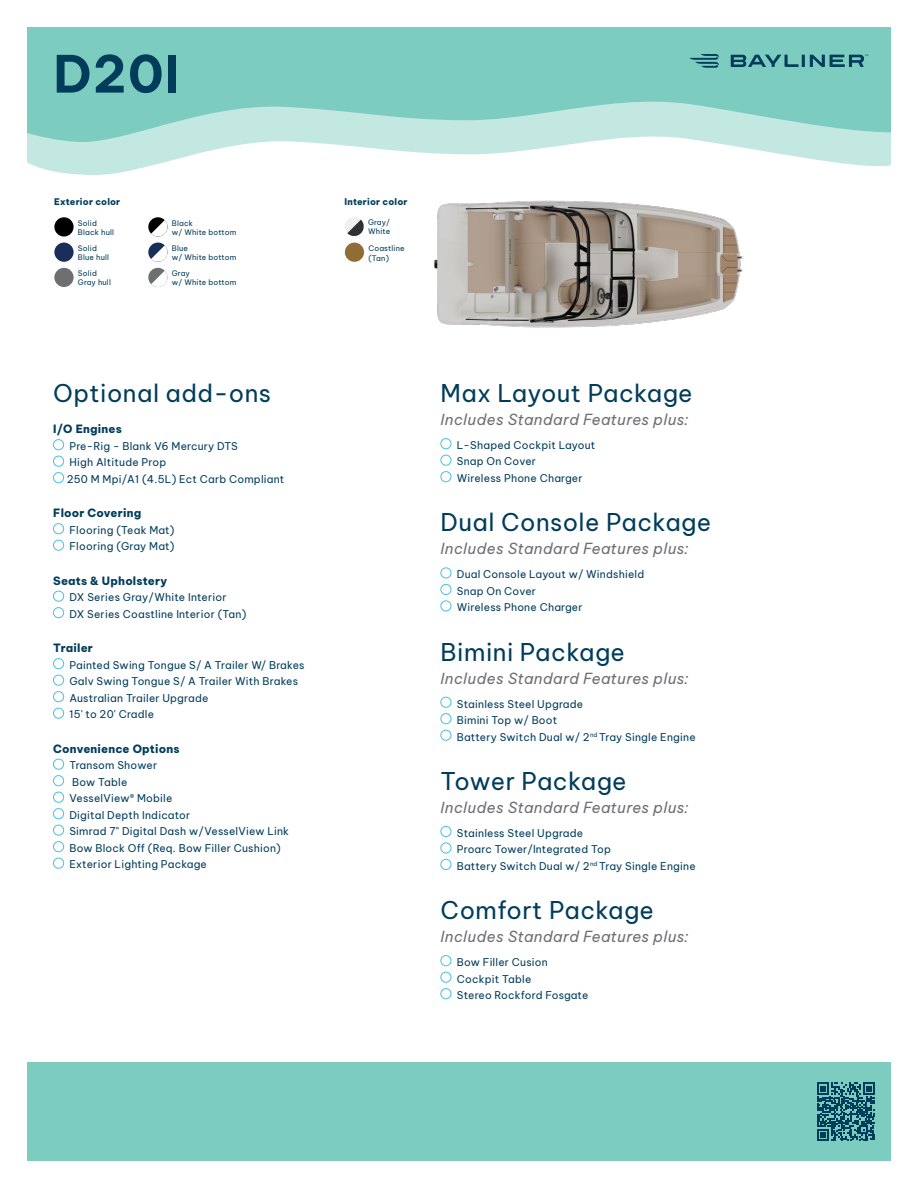
<style>
.page{position:relative;width:918px;height:1188px;background:#fff}
.page>*{position:absolute;margin:0;border:0;box-sizing:border-box;transform-origin:0 0}
.t1{font:700 51px "Be Vietnam Pro";color:#013d5b}
.t2{font:24px "Be Vietnam Pro";letter-spacing:.02em;color:#013d5b}
.t3{font:24px "Be Vietnam Pro";color:#013d5b}
.Optional_add-ons{font:italic 15px "Be Vietnam Pro";letter-spacing:.02em;color:#6e6f72}
.Optional_add-ons-2{font:800 11.25px "Be Vietnam Pro";letter-spacing:.02em;color:#013d5b}
.Optional_add-ons-3{font:10.5px "Be Vietnam Pro";letter-spacing:.02em;color:#013d5b}
.Optional_add-ons-4{font:10.5px "Be Vietnam Pro";color:#013d5b}
.Standard_features__flush_L{font:800 9px "Be Vietnam Pro";letter-spacing:.02em;color:#013d5b}
.SPECS_-_mouse_copy{font:7.5px/9px "Be Vietnam Pro";letter-spacing:.02em;color:#003c5a}
</style>
<div class="page">
<img style="left:434px;top:200px;width:309px;height:128px">
<div style="left:27px;top:27px;width:864px;height:75px;background:#7cccbf"></div>
<svg style="left:27px;top:102px;width:864px;height:73px;fill:#c3e8e2"></svg>
<svg style="left:690px;top:54px;width:29px;height:14px"></svg>
<svg style="left:731px;top:55px;width:137px;height:12px"></svg>
<div style="left:27px;top:1063px;width:864px;height:98px;background:#7cccbf"></div>
<div style="left:53px;top:439px;width:11px;height:11px;border:1px solid #48c1e1;border-radius:50%"></div>
<div style="left:53px;top:456px;width:11px;height:10px;border:1px solid #48c1e1;border-radius:50%"></div>
<div style="left:53px;top:472px;width:11px;height:11px;border:1px solid #48c1e1;border-radius:50%"></div>
<div style="left:53px;top:523px;width:11px;height:11px;border:1px solid #48c1e1;border-radius:50%"></div>
<div style="left:53px;top:540px;width:11px;height:10px;border:1px solid #48c1e1;border-radius:50%"></div>
<div style="left:53px;top:591px;width:11px;height:10px;border:1px solid #48c1e1;border-radius:50%"></div>
<div style="left:53px;top:607px;width:11px;height:11px;border:1px solid #48c1e1;border-radius:50%"></div>
<div style="left:53px;top:658px;width:11px;height:11px;border:1px solid #48c1e1;border-radius:50%"></div>
<div style="left:53px;top:675px;width:11px;height:10px;border:1px solid #48c1e1;border-radius:50%"></div>
<div style="left:53px;top:691px;width:11px;height:11px;border:1px solid #48c1e1;border-radius:50%"></div>
<div style="left:53px;top:708px;width:11px;height:10px;border:1px solid #48c1e1;border-radius:50%"></div>
<div style="left:53px;top:759px;width:11px;height:10px;border:1px solid #48c1e1;border-radius:50%"></div>
<div style="left:53px;top:775px;width:11px;height:11px;border:1px solid #48c1e1;border-radius:50%"></div>
<div style="left:53px;top:792px;width:11px;height:10px;border:1px solid #48c1e1;border-radius:50%"></div>
<div style="left:53px;top:808px;width:11px;height:11px;border:1px solid #48c1e1;border-radius:50%"></div>
<div style="left:53px;top:825px;width:11px;height:10px;border:1px solid #48c1e1;border-radius:50%"></div>
<div style="left:53px;top:841px;width:11px;height:11px;border:1px solid #48c1e1;border-radius:50%"></div>
<div style="left:53px;top:858px;width:11px;height:10px;border:1px solid #48c1e1;border-radius:50%"></div>
<div style="left:54px;top:217px;width:20px;height:20px;background:#000;border-radius:50%"></div>
<div style="left:345px;top:243px;width:19px;height:19px;background:#916c35;border-radius:50%"></div>
<svg style="left:148px;top:217px;width:20px;height:20px"></svg>
<div style="left:54px;top:243px;width:20px;height:19px;background:#192f59;border-radius:50%"></div>
<svg style="left:148px;top:243px;width:20px;height:19px"></svg>
<div style="left:54px;top:268px;width:20px;height:19px;background:#6e6f72;border-radius:50%"></div>
<svg style="left:148px;top:268px;width:20px;height:19px"></svg>
<svg style="left:151px;top:220px;width:17px;height:17px"></svg>
<svg style="left:151px;top:245px;width:17px;height:17px"></svg>
<svg style="left:151px;top:271px;width:17px;height:16px"></svg>
<div style="left:345px;top:217px;width:19px;height:19px;background:#eff0f0;border-radius:50%"></div>
<svg style="left:347px;top:220px;width:17px;height:16px"></svg>
<div style="left:441px;top:568px;width:10px;height:10px;border:1px solid #48c1e1;border-radius:50%"></div>
<div style="left:441px;top:584px;width:10px;height:11px;border:1px solid #48c1e1;border-radius:50%"></div>
<div style="left:441px;top:601px;width:10px;height:10px;border:1px solid #48c1e1;border-radius:50%"></div>
<div style="left:441px;top:438px;width:10px;height:11px;border:1px solid #48c1e1;border-radius:50%"></div>
<div style="left:441px;top:455px;width:10px;height:10px;border:1px solid #48c1e1;border-radius:50%"></div>
<div style="left:441px;top:471px;width:10px;height:11px;border:1px solid #48c1e1;border-radius:50%"></div>
<div style="left:441px;top:697px;width:10px;height:11px;border:1px solid #48c1e1;border-radius:50%"></div>
<div style="left:441px;top:713px;width:10px;height:11px;border:1px solid #48c1e1;border-radius:50%"></div>
<div style="left:441px;top:730px;width:10px;height:11px;border:1px solid #48c1e1;border-radius:50%"></div>
<div style="left:441px;top:826px;width:10px;height:11px;border:1px solid #48c1e1;border-radius:50%"></div>
<div style="left:441px;top:843px;width:10px;height:10px;border:1px solid #48c1e1;border-radius:50%"></div>
<div style="left:441px;top:859px;width:10px;height:11px;border:1px solid #48c1e1;border-radius:50%"></div>
<div style="left:441px;top:955px;width:10px;height:11px;border:1px solid #48c1e1;border-radius:50%"></div>
<div style="left:441px;top:972px;width:10px;height:11px;border:1px solid #48c1e1;border-radius:50%"></div>
<div style="left:441px;top:988px;width:10px;height:11px;border:1px solid #48c1e1;border-radius:50%"></div>
<svg style="left:817px;top:1083px;width:58px;height:58px"></svg>
<p class="t1" style="left:53px;top:30px;width:128px">D20I</p>
<p class="Standard_features__flush_L" style="left:54px;top:194px;width:68px">Exterior color</p>
<p class="Standard_features__flush_L" style="left:345px;top:194px;width:64px">Interior color</p>
<p class="SPECS_-_mouse_copy" style="left:78px;top:218px;width:38px">Solid<br>Black hull</p>
<p class="SPECS_-_mouse_copy" style="left:368px;top:242px;width:38px;line-height:10.5px">Coastline (Tan)</p>
<p class="SPECS_-_mouse_copy" style="left:368px;top:217px;width:24px">Gray/<br>White</p>
<p class="SPECS_-_mouse_copy" style="left:172px;top:218px;width:23px">Black</p>
<p class="SPECS_-_mouse_copy" style="left:172px;top:227px;width:66px">w/ White bottom</p>
<p class="SPECS_-_mouse_copy" style="left:78px;top:243px;width:33px">Solid<br>Blue hull</p>
<p class="SPECS_-_mouse_copy" style="left:172px;top:243px;width:18px">Blue</p>
<p class="SPECS_-_mouse_copy" style="left:172px;top:252px;width:66px">w/ White bottom</p>
<p class="SPECS_-_mouse_copy" style="left:78px;top:268px;width:34px">Solid<br>Gray hull</p>
<p class="SPECS_-_mouse_copy" style="left:172px;top:268px;width:20px">Gray</p>
<p class="SPECS_-_mouse_copy" style="left:172px;top:277px;width:66px">w/ White bottom</p>
<p class="t2" style="left:53px;top:373px;width:219px">Optional add-ons</p>
<p class="Optional_add-ons-2" style="left:53px;top:420px;width:70px">I/O Engines</p>
<p class="Optional_add-ons-3" style="left:69px;top:437px;width:170px">Pre-Rig - Blank V6 Mercury DTS</p>
<p class="Optional_add-ons-3" style="left:69px;top:454px;width:98px">High Altitude Prop</p>
<p class="Optional_add-ons-3" style="left:67px;top:470px;width:219px">250 M Mpi/A1 (4.5L) Ect Carb Compliant</p>
<p class="Optional_add-ons-2" style="left:53px;top:504px;width:90px">Floor Covering</p>
<p class="Optional_add-ons-3" style="left:69px;top:521px;width:107px">Flooring (Teak Mat)</p>
<p class="Optional_add-ons-3" style="left:69px;top:538px;width:107px">Flooring (Gray Mat)</p>
<p class="Optional_add-ons-2" style="left:53px;top:571px;width:115px">Seats &amp; Upholstery</p>
<p class="Optional_add-ons-3" style="left:69px;top:589px;width:159px">DX Series Gray/White Interior</p>
<p class="Optional_add-ons-3" style="left:69px;top:605px;width:179px">DX Series Coastline Interior (Tan)</p>
<p class="Optional_add-ons-2" style="left:53px;top:639px;width:41px">Trailer</p>
<p class="Optional_add-ons-3" style="left:69px;top:656px;width:237px">Painted Swing Tongue S/ A Trailer W/ Brakes</p>
<p class="Optional_add-ons-3" style="left:69px;top:673px;width:230px">Galv Swing Tongue S/ A Trailer With Brakes</p>
<p class="Optional_add-ons-3" style="left:69px;top:689px;width:141px">Australian Trailer Upgrade</p>
<p class="Optional_add-ons-3" style="left:69px;top:706px;width:86px">15' to 20' Cradle</p>
<p class="Optional_add-ons-2" style="left:53px;top:739px;width:128px">Convenience Options</p>
<p class="Optional_add-ons-3" style="left:69px;top:757px;width:89px">Transom Shower</p>
<p class="Optional_add-ons-3" style="left:72px;top:773px;width:57px">Bow Table</p>
<p class="Optional_add-ons-3" style="left:69px;top:790px;width:104px">VesselView® Mobile</p>
<p class="Optional_add-ons-3" style="left:69px;top:806px;width:122px">Digital Depth Indicator</p>
<p class="Optional_add-ons-3" style="left:69px;top:823px;width:221px">Simrad 7" Digital Dash w/VesselView Link</p>
<p class="Optional_add-ons-3" style="left:69px;top:839px;width:213px">Bow Block Off (Req. Bow Filler Cushion)</p>
<p class="Optional_add-ons-3" style="left:69px;top:856px;width:139px">Exterior Lighting Package</p>
<p class="t2" style="left:441px;top:373px;width:254px">Max Layout Package</p>
<p class="Optional_add-ons" style="left:441px;top:406px;width:249px">Includes Standard Features plus:</p>
<p class="Optional_add-ons-3" style="left:457px;top:436px;width:140px">L-Shaped Cockpit Layout</p>
<p class="Optional_add-ons-3" style="left:457px;top:453px;width:81px">Snap On Cover</p>
<p class="Optional_add-ons-3" style="left:457px;top:469px;width:127px">Wireless Phone Charger</p>
<p class="t2" style="left:441px;top:502px;width:272px">Dual Console Package</p>
<p class="Optional_add-ons" style="left:441px;top:535px;width:249px">Includes Standard Features plus:</p>
<p class="Optional_add-ons-3" style="left:457px;top:566px;width:189px">Dual Console Layout w/ Windshield</p>
<p class="Optional_add-ons-3" style="left:457px;top:582px;width:81px">Snap On Cover</p>
<p class="Optional_add-ons-3" style="left:457px;top:599px;width:127px">Wireless Phone Charger</p>
<p class="t2" style="left:441px;top:632px;width:186px">Bimini Package</p>
<p class="Optional_add-ons" style="left:441px;top:665px;width:249px">Includes Standard Features plus:</p>
<p class="Optional_add-ons-3" style="left:457px;top:695px;width:128px">Stainless Steel Upgrade</p>
<p class="Optional_add-ons-3" style="left:457px;top:711px;width:102px">Bimini Top w/ Boot</p>
<p class="Optional_add-ons-3" style="left:457px;top:728px;width:240px">Battery Switch Dual w/ 2<sup>nd</sup> Tray Single Engine</p>
<p class="t3" style="left:441px;top:761px;width:187px">Tower Package</p>
<p class="Optional_add-ons" style="left:441px;top:794px;width:249px">Includes Standard Features plus:</p>
<p class="Optional_add-ons-3" style="left:457px;top:824px;width:128px">Stainless Steel Upgrade</p>
<p class="Optional_add-ons-4" style="left:457px;top:841px;width:156px">Proarc Tower/Integrated Top</p>
<p class="Optional_add-ons-3" style="left:457px;top:857px;width:240px">Battery Switch Dual w/ 2<sup>nd</sup> Tray Single Engine</p>
<p class="t2" style="left:441px;top:890px;width:215px">Comfort Package</p>
<p class="Optional_add-ons" style="left:441px;top:923px;width:249px">Includes Standard Features plus:</p>
<p class="Optional_add-ons-3" style="left:457px;top:953px;width:93px">Bow Filler Cusion</p>
<p class="Optional_add-ons-3" style="left:457px;top:970px;width:76px">Cockpit Table</p>
<p class="Optional_add-ons-3" style="left:457px;top:986px;width:133px">Stereo Rockford Fosgate</p>
</div>
